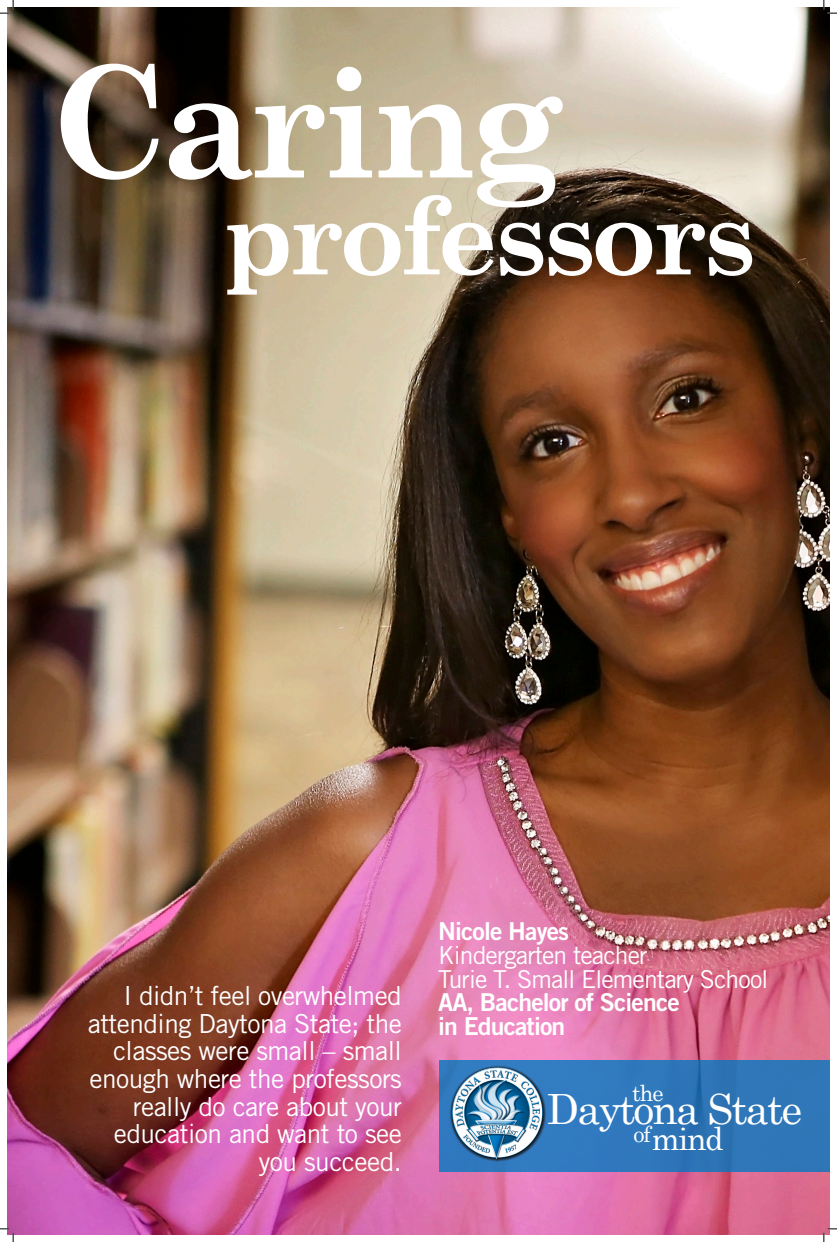
<style>
.page{position:relative;width:837px;height:1242px;background:#fff}
.page>*{position:absolute;margin:0;border:0;box-sizing:border-box;transform-origin:0 0}
.t1{font:700 153.62px "Century Schoolbook";letter-spacing:-.045em;color:#fff}
.t2{font:700 107.06px "Century Schoolbook";letter-spacing:-.045em;color:#fff}
.t3{font:41.62px "Century Schoolbook";letter-spacing:-.045em;color:#fff}
.t4{font:31.88px "Century Schoolbook";color:#fff}
.t5{font:26.25px/27.6px "Trade Gothic";letter-spacing:-.02em;color:#fff;text-align:right}
.t6{font:24.69px "Trade Gothic";letter-spacing:-.035em;color:#fff}
.t7{font:24.69px/23.7px "Trade Gothic Bold Two";letter-spacing:-.035em;color:#fff}
.t8{font:22.31px "Century Schoolbook";color:#fff}
</style>
<div class="page">
<img style="left:8px;top:8px;width:821px;height:1226px">
<div style="left:439px;top:1059px;width:390px;height:112px;background:#2f77b9"></div>
<img style="left:450px;top:1066px;width:96px;height:96px">
<svg style="left:0;top:0;width:14px;height:14px"></svg>
<svg style="left:0;top:1228px;width:14px;height:13px"></svg>
<svg style="left:823px;top:0;width:13px;height:14px"></svg>
<svg style="left:823px;top:1228px;width:13px;height:13px"></svg>
<p class="t1" style="left:49px;top:29px;width:516px">Caring</p>
<p class="t2" style="left:222px;top:171px;width:535px">professors</p>
<p class="t5" style="left:88px;top:981px;width:315px">I didn’t feel overwhelmed attending Daytona State; the classes were small – small enough where the professors really do care about your education and want to see you succeed.</p>
<p class="t7" style="left:438px;top:919px;width:132px">Nicole Hayes</p>
<p class="t6" style="left:438px;top:940px;width:211px">Kindergarten teacher</p>
<p class="t6" style="left:438px;top:963px;width:331px">Turie T. Small Elementary School</p>
<p class="t7" style="left:438px;top:990px;width:243px">AA, Bachelor of Science in Education</p>
<p class="t8" style="left:632px;top:1079px;width:33px">the</p>
<p class="t8" style="left:633px;top:1119px;width:19px">of</p>
<p class="t3" style="left:546px;top:1082px;width:257px">Daytona State</p>
<p class="t4" style="left:651px;top:1118px;width:73px">mind</p>
</div>
